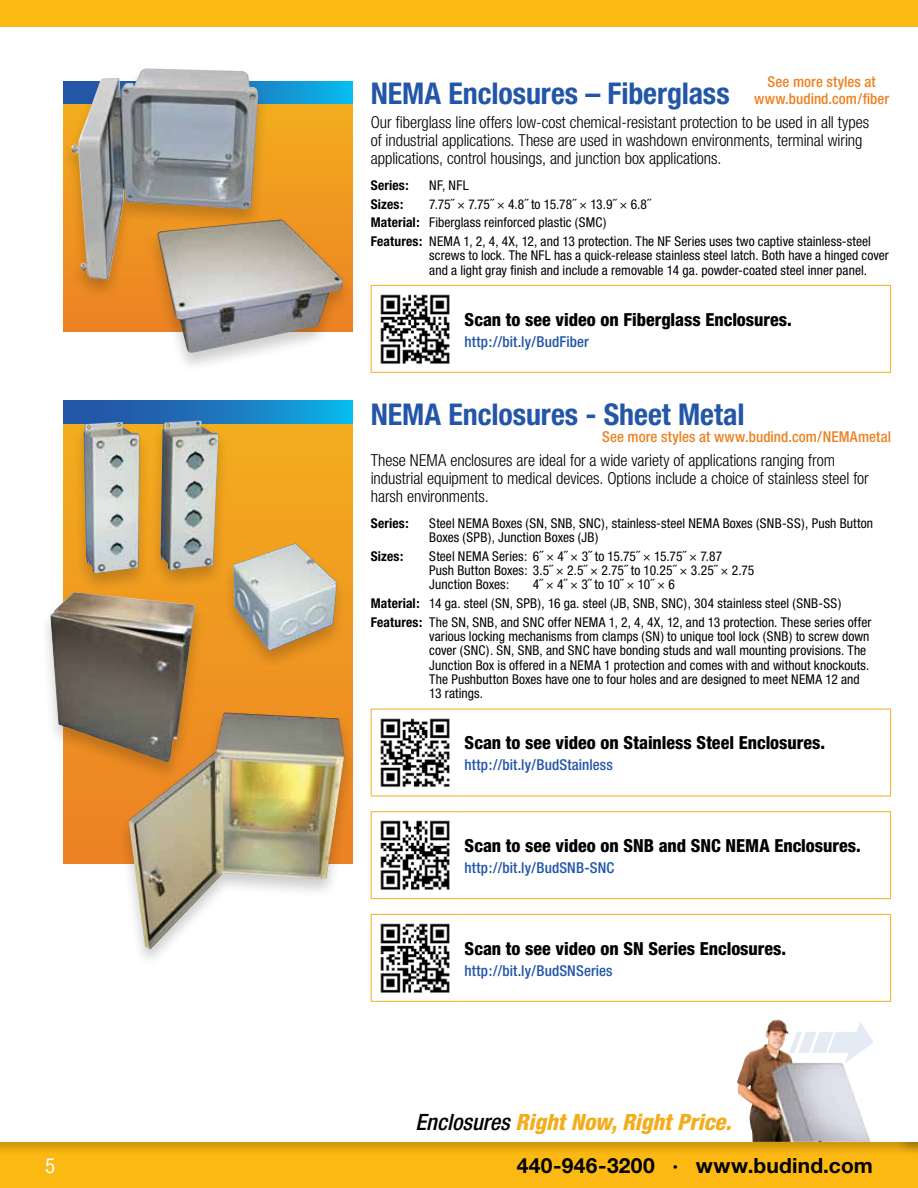
<style>
.page{position:relative;width:918px;height:1188px;background:#fff}
.page>*{position:absolute;margin:0;border:0;box-sizing:border-box;transform-origin:0 0}
.t1{font:700 condensed 30px "Helvetica Neue";letter-spacing:-.005em;color:#2356a7}
.t2{font:italic 800 condensed 22.5px "Helvetica Neue";color:#f3ad1c}
.t3{font:700 21px "Helvetica Neue";letter-spacing:.015em;color:#000}
.t4{font:condensed 21px "Helvetica Neue";color:#fff}
.t5{font:800 condensed 18px "Helvetica Neue";color:#000}
.t6{font:300 condensed 16.5px/18px "Helvetica Neue";letter-spacing:-.005em;color:#000}
.t7{font:500 condensed 15px "Helvetica Neue";letter-spacing:.005em;color:#2356a7}
.t8{font:500 condensed 15px/16.5px "Helvetica Neue";letter-spacing:.005em;color:#ec8223;text-align:center}
.t9{font:condensed 13.5px/14.2px "Helvetica Neue";letter-spacing:.005em;color:#000}
.t10{font:700 condensed 13.5px "Helvetica Neue";letter-spacing:.01em;color:#000}
.s1{font-weight:700}
.s2{font-weight:500;color:#000}
</style>
<div class="page">
<div style="left:0;top:0;width:918px;height:27px;background:#fdb913"></div>
<div style="left:0;top:1141px;width:918px;height:47px;background:#fdb913"></div>
<div style="left:0;top:1097px;width:918px;height:59px;background:#000;opacity:.2"></div>
<div style="left:0;top:1099px;width:918px;height:43px;background:#fff"></div>
<div style="left:896px;top:1097px;width:22px;height:59px;background:#000;opacity:.2"></div>
<div style="left:910px;top:1097px;width:8px;height:59px;background:#000;opacity:.2"></div>
<img style="left:737px;top:1020px;width:134px;height:122px">
<div style="left:897px;top:1090px;width:21px;height:52px;background:#fff"></div>
<hr style="left:371px;top:285px;width:88px;height:1px;background:#f3ad1c">
<hr style="left:371px;top:286px;width:1px;height:86px;background:#f3ad1c">
<hr style="left:459px;top:285px;width:432px;height:1px;background:#f3ad1c">
<hr style="left:890px;top:286px;width:1px;height:86px;background:#f3ad1c">
<hr style="left:371px;top:372px;width:88px;height:1px;background:#f3ad1c">
<hr style="left:459px;top:372px;width:432px;height:1px;background:#f3ad1c">
<img style="left:380px;top:294px;width:70px;height:70px">
<hr style="left:371px;top:709px;width:88px;height:1px;background:#f3ad1c">
<hr style="left:371px;top:709px;width:1px;height:87px;background:#f3ad1c">
<hr style="left:459px;top:709px;width:432px;height:1px;background:#f3ad1c">
<hr style="left:890px;top:709px;width:1px;height:87px;background:#f3ad1c">
<hr style="left:371px;top:796px;width:88px;height:1px;background:#f3ad1c">
<hr style="left:459px;top:796px;width:432px;height:1px;background:#f3ad1c">
<img style="left:380px;top:718px;width:70px;height:69px">
<hr style="left:371px;top:811px;width:88px;height:1px;background:#f3ad1c">
<hr style="left:371px;top:812px;width:1px;height:86px;background:#f3ad1c">
<hr style="left:459px;top:811px;width:432px;height:1px;background:#f3ad1c">
<hr style="left:890px;top:812px;width:1px;height:86px;background:#f3ad1c">
<hr style="left:371px;top:898px;width:88px;height:1px;background:#f3ad1c">
<hr style="left:459px;top:898px;width:432px;height:1px;background:#f3ad1c">
<img style="left:380px;top:820px;width:70px;height:70px">
<hr style="left:371px;top:914px;width:88px;height:1px;background:#f3ad1c">
<hr style="left:371px;top:915px;width:1px;height:86px;background:#f3ad1c">
<hr style="left:459px;top:914px;width:432px;height:1px;background:#f3ad1c">
<hr style="left:890px;top:915px;width:1px;height:86px;background:#f3ad1c">
<hr style="left:371px;top:1001px;width:88px;height:1px;background:#f3ad1c">
<hr style="left:459px;top:1001px;width:432px;height:1px;background:#f3ad1c">
<img style="left:380px;top:923px;width:70px;height:70px">
<svg style="left:269px;top:81px;width:84px;height:23px;background:#0fa3dd"></svg>
<svg style="left:63px;top:401px;width:290px;height:23px;background:#1a7dc2"></svg>
<svg style="left:63px;top:424px;width:290px;height:439px;background:#f09c1f"></svg>
<svg style="left:63px;top:104px;width:290px;height:227px;background:#f09b1f"></svg>
<div style="left:60px;top:66px;width:209px;height:234px;background:#000;opacity:.2"></div>
<img style="left:71px;top:68px;width:187px;height:212px">
<div style="left:147px;top:218px;width:207px;height:155px;background:#000;opacity:.2"></div>
<img style="left:158px;top:220px;width:186px;height:133px">
<div style="left:222px;top:541px;width:126px;height:130px;background:#000;opacity:.2"></div>
<img style="left:233px;top:543px;width:104px;height:108px">
<div style="left:72px;top:418px;width:158px;height:175px;background:#000;opacity:.2"></div>
<img style="left:84px;top:420px;width:135px;height:153px">
<div style="left:118px;top:710px;width:237px;height:259px;background:#000;opacity:.2"></div>
<img style="left:128px;top:713px;width:216px;height:236px">
<div style="left:39px;top:590px;width:167px;height:192px;background:#000;opacity:.2"></div>
<img style="left:50px;top:592px;width:145px;height:171px">
<h1 class="t1" style="left:371px;top:75px;width:360px">NEMA Enclosures – Fiberglass</h1>
<p class="t8" style="left:754px;top:73px;width:137px">See more styles at www.budind.com/fiber</p>
<p class="t6" style="left:371px;top:113px;width:500px">Our fiberglass line offers low-cost chemical-resistant protection to be used in all types of industrial applications. These are used in washdown environments, terminal wiring applications, control housings, and junction box applications.</p>
<p class="t10" style="left:371px;top:177px;width:40px">Series:</p>
<p class="t9" style="left:429px;top:178px;width:41px">NF, NFL</p>
<p class="t10" style="left:371px;top:196px;width:34px">Sizes:</p>
<p class="t9" style="left:371px;top:194px;width:502px;line-height:18.8px;text-indent:58px">7.75˝ × 7.75˝ × 4.8˝ to 15.78˝ × 13.9˝ × 6.8˝<br><span class="s1">Material:</span> Fiberglass reinforced plastic (SMC)<br><span class="s1">Features:</span> NEMA 1, 2, 4, 4X, 12, and 13 protection. The NF Series uses two captive stainless-steel</p>
<p class="t9" style="left:429px;top:248px;width:461px">screws to lock. The NFL has a quick-release stainless steel latch. Both have a hinged cover and a light gray finish and include a removable 14 ga. powder-coated steel inner panel.</p>
<h3 class="t5" style="left:465px;top:308px;width:329px">Scan to see video on Fiberglass Enclosures.</h3>
<p class="t7" style="left:465px;top:332px;width:126px">http://bit.ly/BudFiber</p>
<h1 class="t1" style="left:371px;top:396px;width:375px">NEMA Enclosures - Sheet Metal</h1>
<p class="t8" style="left:602px;top:428px;width:290px">See more styles at www.budind.com/NEMAmetal</p>
<p class="t6" style="left:371px;top:451px;width:500px">These NEMA enclosures are ideal for a wide variety of applications ranging from industrial equipment to medical devices. Options include a choice of stainless steel for harsh environments.</p>
<p class="t10" style="left:371px;top:515px;width:40px">Series:</p>
<p class="t9" style="left:429px;top:516px;width:445px">Steel NEMA Boxes (SN, SNB, SNC), stainless-steel NEMA Boxes (SNB-SS), Push Button<br>Boxes (SPB), Junction Boxes (JB)</p>
<p class="t10" style="left:371px;top:548px;width:34px">Sizes:</p>
<p class="t9" style="left:429px;top:549px;width:327px">Steel NEMA Series: 6˝ × 4˝ × 3˝ to 15.75˝ × 15.75˝ × 7.87<br>Push Button Boxes: 3.5˝ × 2.5˝ × 2.75˝ to 10.25˝ × 3.25˝ × 2.75<br>Junction Boxes:</p>
<p class="t9" style="left:371px;top:575px;width:502px;line-height:18.8px;text-indent:162px">4˝ × 4˝ × 3˝ to 10˝ × 10˝ × 6<br><span class="s1">Material:</span> 14 ga. steel (SN, SPB), 16 ga. steel (JB, SNB, SNC), 304 stainless steel (SNB-SS)<br><span class="s1">Features:</span> The SN, SNB, and SNC offer NEMA 1, 2, 4, 4X, 12, and 13 protection. These series offer</p>
<p class="t9" style="left:429px;top:629px;width:442px">various locking mechanisms from clamps (SN) to unique tool lock (SNB) to screw down cover (SNC). SN, SNB, and SNC have bonding studs and wall mounting provisions. The Junction Box is offered in a NEMA 1 protection and comes with and without knockouts.<br>The Pushbutton Boxes have one to four holes and are designed to meet NEMA 12 and 13 ratings.</p>
<h3 class="t5" style="left:465px;top:732px;width:362px">Scan to see video on Stainless Steel Enclosures.</h3>
<p class="t7" style="left:465px;top:756px;width:150px">http://bit.ly/BudStainless</p>
<h3 class="t5" style="left:465px;top:834px;width:398px">Scan to see video on SNB and SNC NEMA Enclosures.</h3>
<p class="t7" style="left:465px;top:859px;width:151px">http://bit.ly/BudSNB-SNC</p>
<h3 class="t5" style="left:465px;top:937px;width:323px">Scan to see video on SN Series Enclosures.</h3>
<p class="t7" style="left:465px;top:961px;width:149px">http://bit.ly/BudSNSeries</p>
<h2 class="t2" style="left:415px;top:1108px;width:317px"><span class="s2">Enclosures</span> Right Now, Right Price.</h2>
<h3 class="t4" style="left:45px;top:1153px;width:12px">5</h3>
<h3 class="t3" style="left:517px;top:1152px;width:358px">440-946-3200 · www.budind.com</h3>
</div>
